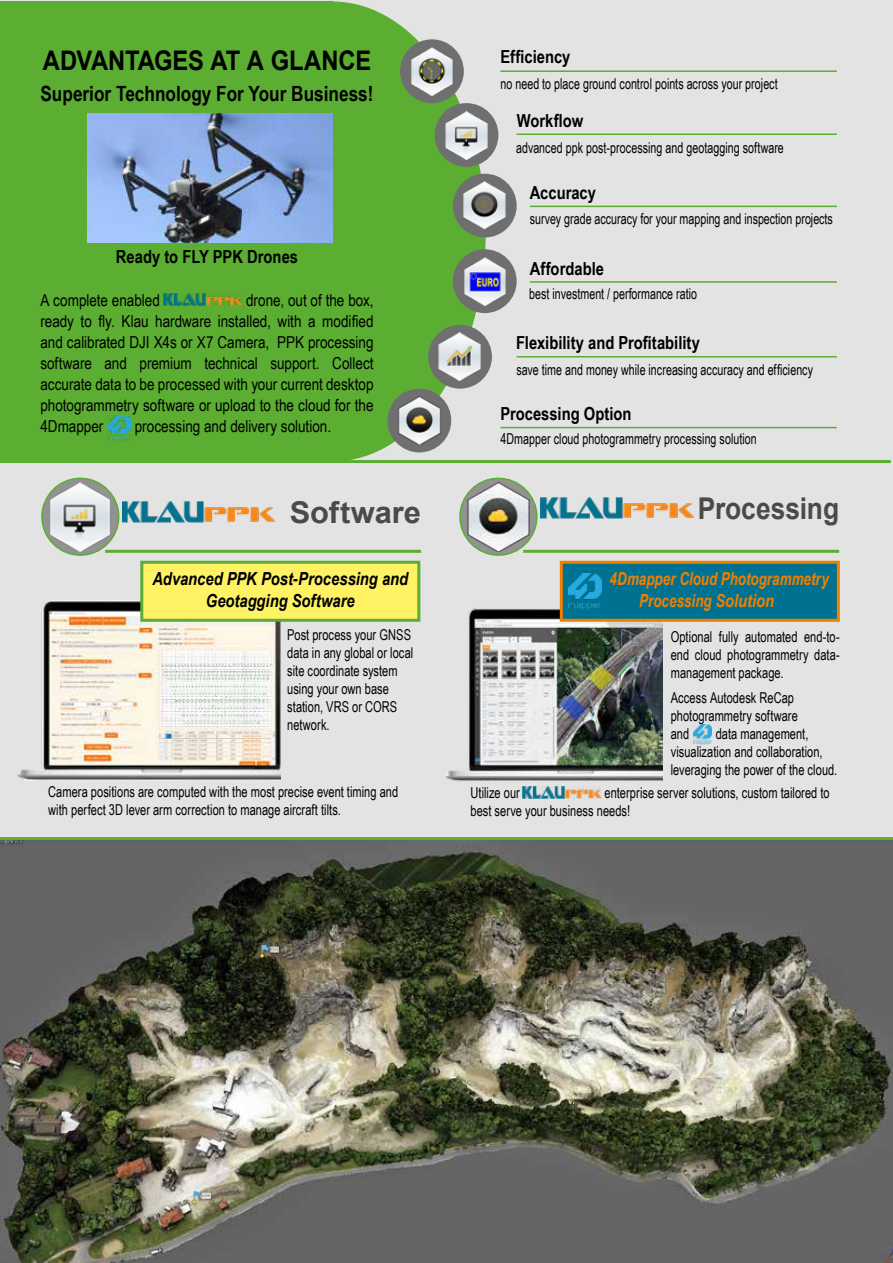
<style>
.page{position:relative;width:893px;height:1263px;background:#fff}
.page>*{position:absolute;margin:0;border:0;box-sizing:border-box;transform-origin:0 0}
.t1{font:700 30px "Arial";letter-spacing:-.005em;color:#4a4a49;scale:.88 1}
.t2{font:700 30px "Arial";letter-spacing:-.005em;color:#4a4a49}
.t3{font:700 27px "Arial";letter-spacing:-.01em;color:#000;scale:.88 1}
.t4{font:700 21px "Arial Narrow";color:#000}
.t5{font:700 18px "Arial Narrow";color:#000}
.t6{font:italic 700 18px/21.6px "Arial Narrow";color:#000;text-align:center}
.t7{font:italic 700 18px/21.6px "Arial Narrow";color:#f07f00;scale:.91 1}
.t8{font:16.5px/21px "Arial Narrow";color:#000;text-align:justify}
.t9{font:15px/18px "Arial Narrow";color:#000;scale:.9 1}
.t10{font:15px "Arial Narrow";color:#000;scale:.87 1}
</style>
<div class="page">
<div style="left:0;top:0;width:893px;height:471px;background:#e3e3e3"></div>
<div style="left:0;top:463px;width:893px;height:375px;background:#e3e3e3"></div>
<div style="left:0;top:1px;width:332px;height:460px;background:#5bae31"></div>
<hr style="left:0;top:460px;width:891px;height:3px;background:#5bae31">
<svg style="left:42px;top:478px;width:77px;height:77px"></svg>
<div style="left:41px;top:478px;width:78px;height:78px;border:2px solid #5bae31;border-radius:50%"></div>
<img style="left:46px;top:482px;width:69px;height:69px">
<hr style="left:105px;top:550px;width:316px;height:3px;background:#5bae31">
<img style="left:18px;top:600px;width:262px;height:181px">
<div style="left:142px;top:562px;width:277px;height:58px;background:#fff265"></div>
<div style="left:140px;top:561px;width:280px;height:61px;border:3px solid #5bae31"></div>
<svg style="left:460px;top:478px;width:77px;height:77px"></svg>
<div style="left:459px;top:478px;width:78px;height:78px;border:2px solid #5bae31;border-radius:50%"></div>
<img style="left:464px;top:482px;width:69px;height:69px">
<hr style="left:523px;top:550px;width:316px;height:3px;background:#5bae31">
<img style="left:693px;top:725px;width:18px;height:19px">
<img style="left:447px;top:605px;width:215px;height:177px">
<div style="left:561px;top:562px;width:277px;height:58px;background:#007291"></div>
<img style="left:569px;top:573px;width:33px;height:36px">
<div style="left:560px;top:561px;width:280px;height:61px;border:3px solid #f07f00"></div>
<div style="left:179px;top:1px;width:307px;height:460px;background:#5bae31;border-radius:50%"></div>
<img style="left:87px;top:114px;width:245px;height:129px">
<div style="left:400px;top:39px;width:64px;height:64px;background:#706f6f;border-radius:50%"></div>
<div style="left:435px;top:103px;width:63px;height:64px;background:#706f6f;border-radius:50%"></div>
<div style="left:453px;top:174px;width:64px;height:63px;background:#706f6f;border-radius:50%"></div>
<div style="left:453px;top:249px;width:64px;height:64px;background:#706f6f;border-radius:50%"></div>
<div style="left:387px;top:389px;width:64px;height:63px;background:#706f6f;border-radius:50%"></div>
<div style="left:428px;top:325px;width:64px;height:64px;background:#706f6f;border-radius:50%"></div>
<img style="left:408px;top:47px;width:48px;height:48px">
<img style="left:445px;top:111px;width:45px;height:48px">
<img style="left:461px;top:181px;width:48px;height:48px">
<img style="left:461px;top:257px;width:48px;height:48px">
<img style="left:436px;top:333px;width:47px;height:48px">
<img style="left:395px;top:397px;width:48px;height:47px">
<hr style="left:500px;top:70px;width:337px;height:2px;background:#5bae31">
<hr style="left:500px;top:427px;width:337px;height:1px;background:#5bae31">
<hr style="left:517px;top:356px;width:320px;height:1px;background:#5bae31">
<hr style="left:530px;top:281px;width:307px;height:2px;background:#5bae31">
<hr style="left:530px;top:206px;width:307px;height:1px;background:#5bae31">
<hr style="left:517px;top:133px;width:320px;height:2px;background:#5bae31">
<img style="left:164px;top:294px;width:78px;height:12px">
<img style="left:108px;top:416px;width:22px;height:24px">
<img style="left:0;top:840px;width:893px;height:423px">
<hr style="left:0;top:837px;width:893px;height:3px;background:#5bae31">
<img style="left:523px;top:786px;width:78px;height:12px">
<img style="left:122px;top:502px;width:153px;height:21px">
<img style="left:541px;top:497px;width:153px;height:21px">
<h2 class="t3" style="left:43px;top:42px;width:375px">ADVANTAGES AT A GLANCE</h2>
<h3 class="t4" style="left:40px;top:78px;width:335px">Superior Technology For Your Business!</h3>
<p class="t5" style="left:116px;top:243px;width:184px">Ready to FLY PPK Drones</p>
<p class="t8" style="left:40px;top:289px;width:121px">A complete enabled</p>
<p class="t8" style="left:40px;top:289px;width:335px;text-indent:206px">drone, out of the box, ready to fly. Klau hardware installed, with a modified and calibrated DJI X4s or X7 Camera, PPK processing software and premium technical support. Collect accurate data to be processed with your current desktop photogrammetry software or upload to the cloud for the 4Dmapper</p>
<p class="t8" style="left:135px;top:415px;width:198px">processing and delivery solution.</p>
<h1 class="t2" style="left:290px;top:492px;width:133px">Software</h1>
<p class="t6" style="left:152px;top:567px;width:257px">Advanced PPK Post-Processing and<br>Geotagging Software</p>
<p class="t9" style="left:287px;top:626px;width:142px">Post process your GNSS data in any global or local site coordinate system using your own base station, VRS or CORS network.</p>
<p class="t9" style="left:48px;top:782px;width:390px">Camera positions are computed with the most precise event timing and with perfect 3D lever arm correction to manage aircraft tilts.</p>
<p class="t5" style="left:500px;top:43px;width:72px">Efficiency</p>
<p class="t10" style="left:500px;top:73px;width:320px">no need to place ground control points across your project</p>
<p class="t5" style="left:517px;top:107px;width:68px">Workflow</p>
<p class="t10" style="left:516px;top:137px;width:309px">advanced ppk post-processing and geotagging software</p>
<p class="t5" style="left:530px;top:179px;width:68px">Accuracy</p>
<p class="t10" style="left:530px;top:207px;width:350px">survey grade accuracy for your mapping and inspection projects</p>
<p class="t5" style="left:530px;top:255px;width:76px">Affordable</p>
<p class="t10" style="left:529px;top:283px;width:194px">best investment / performance ratio</p>
<p class="t5" style="left:516px;top:329px;width:185px">Flexibility and Profitability</p>
<p class="t10" style="left:516px;top:358px;width:342px">save time and money while increasing accuracy and efficiency</p>
<p class="t5" style="left:500px;top:400px;width:133px">Processing Option</p>
<p class="t10" style="left:500px;top:428px;width:296px">4Dmapper cloud photogrammetry processing solution</p>
<h1 class="t1" style="left:698px;top:487px;width:162px">Processing</h1>
<p class="t7" style="left:639px;top:567px;width:210px;text-indent:-30px">4Dmapper Cloud Photogrammetry<br>Processing Solution</p>
<p class="t9" style="left:671px;top:627px;width:189px;text-align:justify">Optional fully automated end-to&shy;end cloud photogrammetry data&shy;management package.</p>
<p class="t9" style="left:671px;top:688px;width:143px">Access Autodesk ReCap photogrammetry software and</p>
<p class="t9" style="left:671px;top:724px;width:187px;text-indent:45px">data management, visualization and collaboration, leveraging the power of the cloud.</p>
<p class="t9" style="left:470px;top:783px;width:401px;text-indent:134px">enterprise server solutions, custom tailored to best serve your business needs!</p>
<p class="t9" style="left:470px;top:783px;width:56px">Utilize our</p>
</div>
